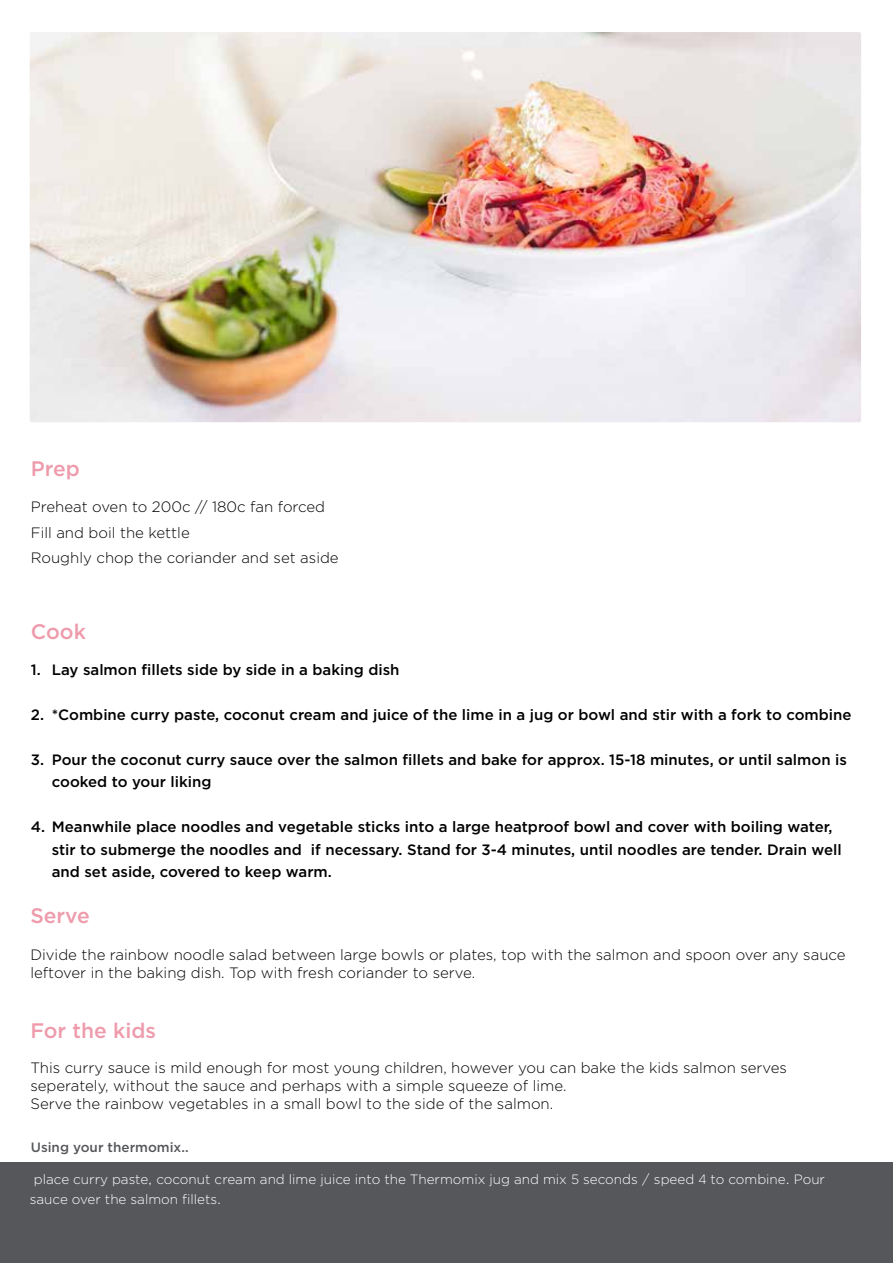
<style>
.page{position:relative;width:893px;height:1263px;background:#fff}
.page>*{position:absolute;margin:0;border:0;box-sizing:border-box;transform-origin:0 0}
.t1{font:500 21px "Gotham";color:#ee9bac}
.t2{font:500 15px/22.5px "Gotham";color:#000}
.t3{font:300 15px/18px "Gotham";color:#000}
.t4{font:300 13.5px/19.5px "Gotham";color:#fff}
.t5{font:500 13.5px "Gotham";color:#56575a}
</style>
<div class="page">
<img style="left:30px;top:32px;width:831px;height:390px">
<div style="left:0;top:1162px;width:893px;height:101px;background:#56575a"></div>
<h1 class="t1" style="left:31px;top:455px;width:51px">Prep</h1>
<p class="t3" style="left:31px;top:494px;width:309px;line-height:25.5px">Preheat oven to 200c // 180c fan forced<br>Fill and boil the kettle<br>Roughly chop the coriander and set aside</p>
<h1 class="t1" style="left:31px;top:617px;width:57px">Cook</h1>
<p class="t2" style="left:31px;top:658px;width:370px">1. Lay salmon fillets side by side in a baking dish</p>
<p class="t2" style="left:31px;top:703px;width:822px">2. *Combine curry paste, coconut cream and juice of the lime in a jug or bowl and stir with a fork to combine</p>
<p class="t2" style="left:52px;top:748px;width:797px;text-indent:-21px">3. Pour the coconut curry sauce over the salmon fillets and bake for approx. 15-18 minutes, or until salmon is cooked to your liking</p>
<p class="t2" style="left:52px;top:815px;width:791px;text-indent:-21px">4. Meanwhile place noodles and vegetable sticks into a large heatproof bowl and cover with boiling water, stir to submerge the noodles and if necessary. Stand for 3-4 minutes, until noodles are tender. Drain well and set aside, covered to keep warm.</p>
<h1 class="t1" style="left:30px;top:902px;width:61px">Serve</h1>
<p class="t3" style="left:30px;top:945px;width:817px">Divide the rainbow noodle salad between large bowls or plates, top with the salmon and spoon over any sauce leftover in the baking dish. Top with fresh coriander to serve.</p>
<h1 class="t1" style="left:30px;top:1016px;width:127px">For the kids</h1>
<p class="t3" style="left:30px;top:1058px;width:758px">This curry sauce is mild enough for most young children, however you can bake the kids salmon serves seperately, without the sauce and perhaps with a simple squeeze of lime.<br>Serve the rainbow vegetables in a small bowl to the side of the salmon.</p>
<p class="t5" style="left:31px;top:1138px;width:159px">Using your thermomix..</p>
<p class="t4" style="left:30px;top:1169px;width:797px;text-indent:4px">place curry paste, coconut cream and lime juice into the Thermomix jug and mix 5 seconds / speed 4 to combine. Pour sauce over the salmon fillets.</p>
</div>
